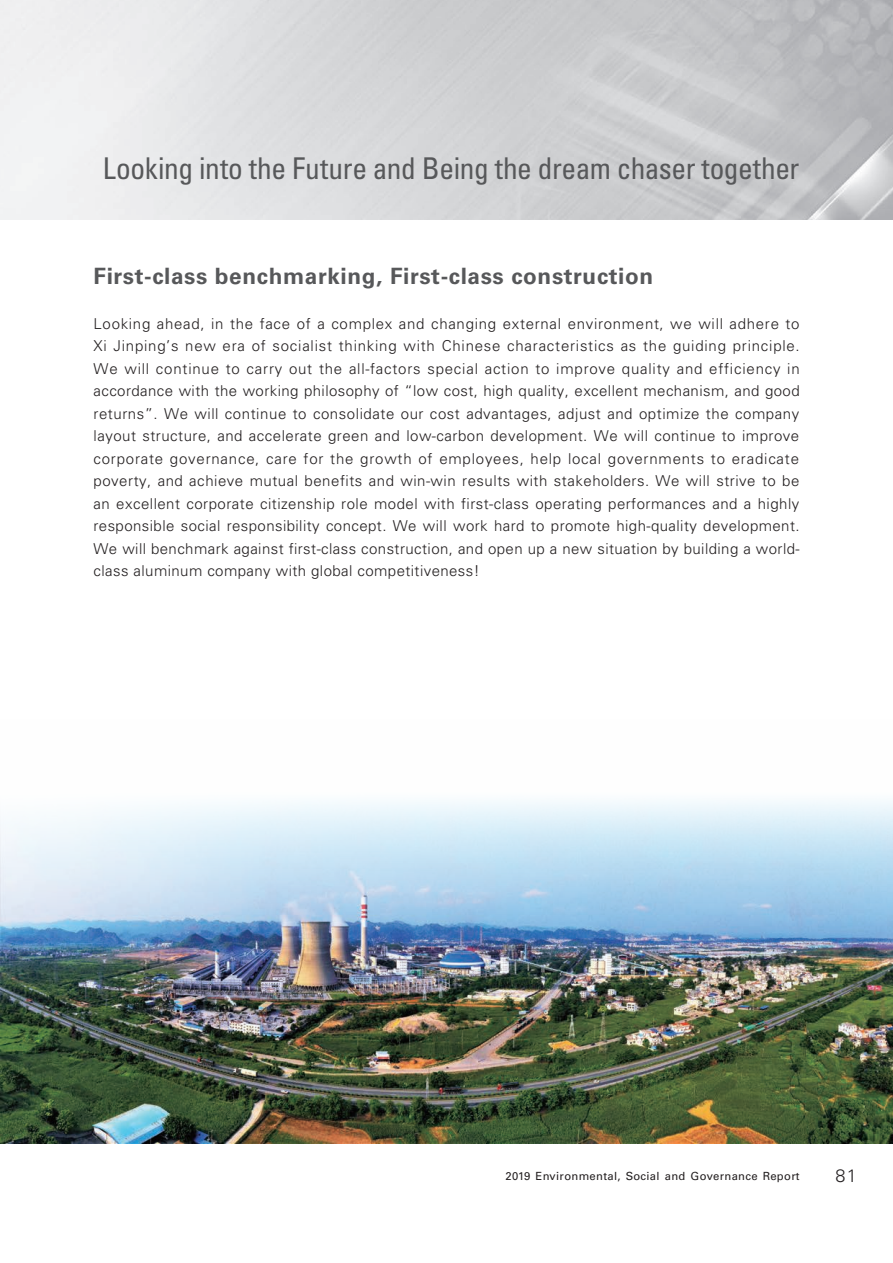
<style>
.page{position:relative;width:893px;height:1263px;background:#fff}
.page>*{position:absolute;margin:0;border:0;box-sizing:border-box;transform-origin:0 0}
.t1{font:condensed 30px "Univers LT Std";letter-spacing:-.015em;color:#57585a}
.t2{font:700 22.5px "Univers LT Std";letter-spacing:.03em;color:#57585a}
.t3{font:300 18px "Univers LT Std";color:#231f20}
.t4{font:300 15px/22.5px "Univers LT Std";letter-spacing:.03em;color:#231f20;text-align:justify}
.t5{font:11.25px "Univers LT Std";letter-spacing:.03em;color:#231f20}
</style>
<div class="page">
<img style="left:0;top:800px;width:893px;height:344px">
<h1 class="t1" style="left:103px;top:150px;width:698px">Looking into the Future and Being the dream chaser together</h1>
<h2 class="t2" style="left:94px;top:263px;width:561px">First-class benchmarking, First-class construction</h2>
<p class="t4" style="left:94px;top:312px;width:708px">Looking ahead, in the face of a complex and changing external environment, we will adhere to Xi Jinping’s new era of socialist thinking with Chinese characteristics as the guiding principle.<br>We will continue to carry out the all-factors special action to improve quality and efficiency in accordance with the working philosophy of “low cost, high quality, excellent mechanism, and good returns”. We will continue to consolidate our cost advantages, adjust and optimize the company layout structure, and accelerate green and low-carbon development. We will continue to improve corporate governance, care for the growth of employees, help local governments to eradicate poverty, and achieve mutual benefits and win-win results with stakeholders. We will strive to be an excellent corporate citizenship role model with first-class operating performances and a highly responsible social responsibility concept. We will work hard to promote high-quality development.<br>We will benchmark against first-class construction, and open up a new situation by building a world&shy;class aluminum company with global competitiveness!</p>
<p class="t5" style="left:506px;top:1169px;width:295px">2019 Environmental, Social and Governance Report</p>
<p class="t3" style="left:836px;top:1165px;width:23px">81</p>
</div>
